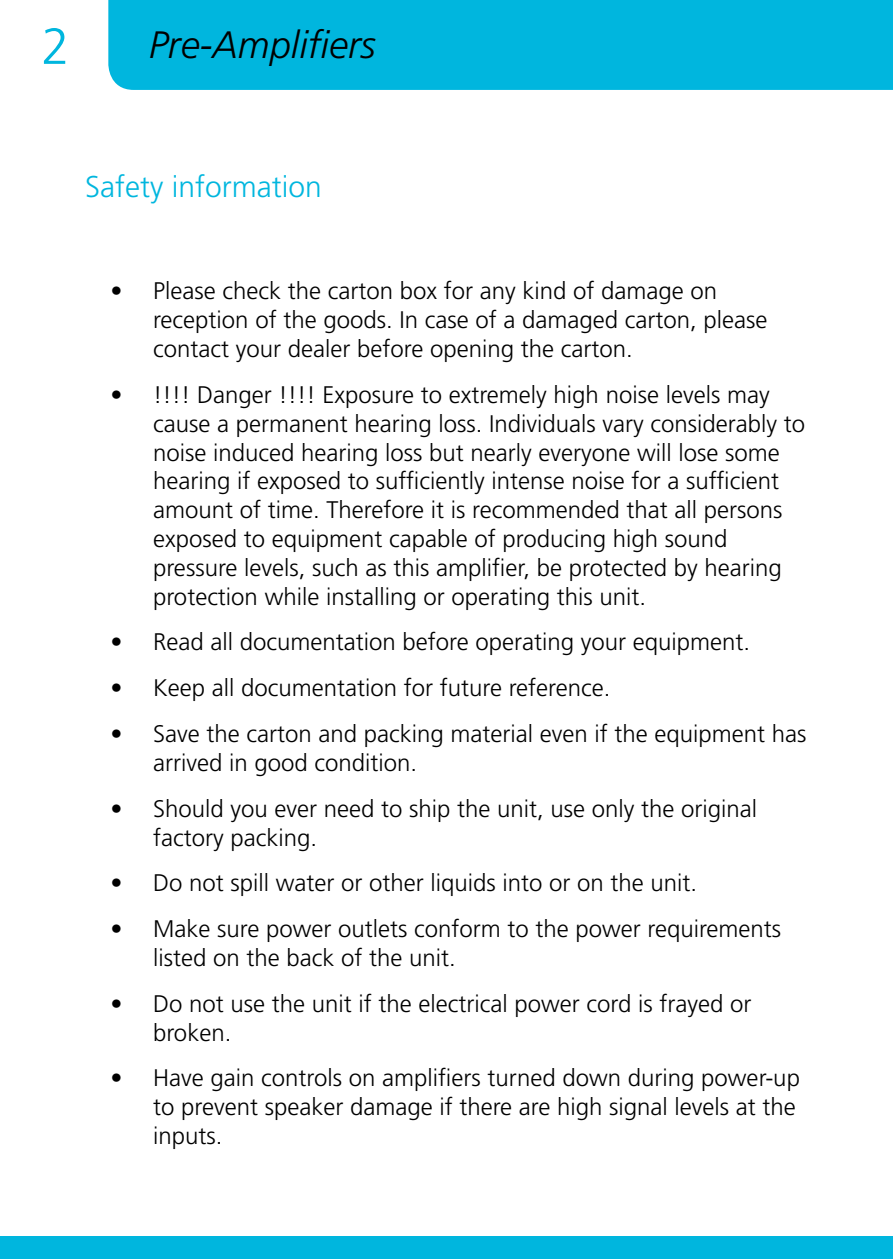
<style>
.page{position:relative;width:893px;height:1259px;background:#fff}
.page>*{position:absolute;margin:0;border:0;box-sizing:border-box;transform-origin:0 0}
.t1{font:300 51px "Frutiger LT Std";color:#00b6de}
.t2{font:italic 300 38.1px "Frutiger LT Std";color:#000}
.t3{font:300 30px "Frutiger LT Std";color:#00b6de}
.t4{font:300 24px/28.8px "Frutiger LT Std";color:#000}
</style>
<div class="page">
<div style="left:108px;top:0;width:785px;height:90px;background:#00b6de"></div>
<div style="left:0;top:1236px;width:893px;height:23px;background:#00b6de"></div>
<h1 class="t1" style="left:41px;top:17px;width:30px">2</h1>
<h2 class="t2" style="left:149px;top:23px;width:228px">Pre-Amplifiers</h2>
<p class="t3" style="left:85px;top:170px;width:238px">Safety information</p>
<p class="t4" style="left:153px;top:277px;width:616px;text-indent:-43px">• Please check the carton box for any kind of damage on reception of the goods. In case of a damaged carton, please contact your dealer before opening the carton.</p>
<p class="t4" style="left:153px;top:380px;width:654px;text-indent:-43px">• !!!! Danger !!!! Exposure to extremely high noise levels may cause a permanent hearing loss. Individuals vary considerably to noise induced hearing loss but nearly everyone will lose some hearing if exposed to sufficiently intense noise for a sufficient amount of time. Therefore it is recommended that all persons exposed to equipment capable of producing high sound pressure levels, such as this amplifier, be protected by hearing protection while installing or operating this unit.</p>
<p class="t4" style="left:111px;top:628px;width:641px">• Read all documentation before operating your equipment.</p>
<p class="t4" style="left:111px;top:674px;width:501px">• Keep all documentation for future reference.</p>
<p class="t4" style="left:153px;top:720px;width:655px;text-indent:-43px">• Save the carton and packing material even if the equipment has arrived in good condition.</p>
<p class="t4" style="left:153px;top:794px;width:606px;text-indent:-43px">• Should you ever need to ship the unit, use only the original factory packing.</p>
<p class="t4" style="left:111px;top:869px;width:588px">• Do not spill water or other liquids into or on the unit.</p>
<p class="t4" style="left:153px;top:915px;width:630px;text-indent:-43px">• Make sure power outlets conform to the power requirements listed on the back of the unit.</p>
<p class="t4" style="left:153px;top:989px;width:600px;text-indent:-43px">• Do not use the unit if the electrical power cord is frayed or broken.</p>
<p class="t4" style="left:153px;top:1064px;width:648px;text-indent:-43px">• Have gain controls on amplifiers turned down during power-up to prevent speaker damage if there are high signal levels at the inputs.</p>
</div>
